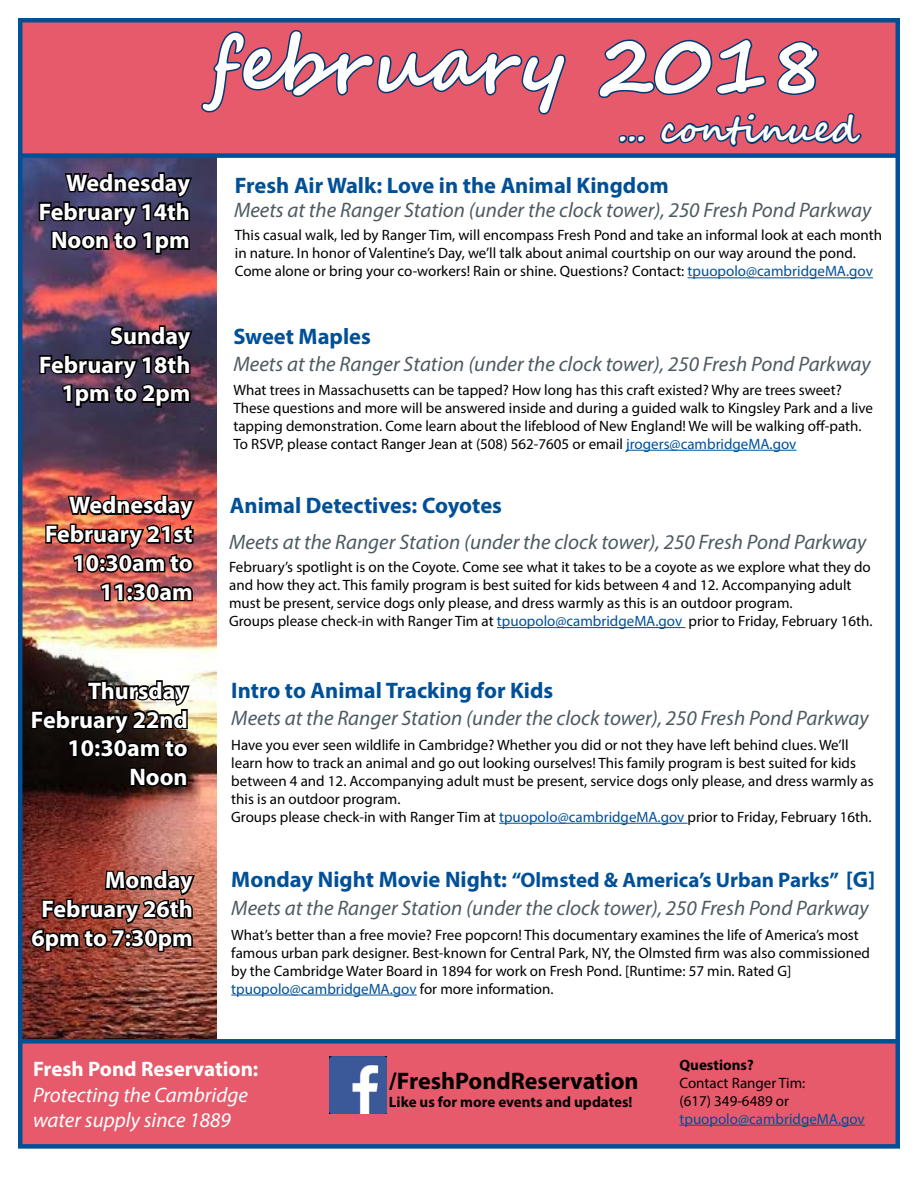
<style>
.page{position:relative;width:918px;height:1188px;background:#fff}
.page>*{position:absolute;margin:0;border:0;box-sizing:border-box;transform-origin:0 0}
.t1{font:700 78px "Segoe Script";color:#fff}
.t2{font:700 36px "Segoe Script";color:#fff}
.t3{font:700 24px/28.8px "Myriad Pro";color:#fff;text-align:right}
.t4{font:700 24px "Myriad Pro";color:#000}
.t5{font:700 22.5px "Myriad Pro";color:#005098}
.t6{font:italic 21px "Myriad Pro";color:#4d5a60}
.t7{font:700 21px "Myriad Pro";color:#005098}
.t8{font:italic 21px/25.2px "Myriad Pro";color:#fff}
.t9{font:700 21px "Myriad Pro";color:#fff}
.t10{font:15px/18px "Myriad Pro";color:#000}
.t11{font:700 15px "Myriad Pro";color:#000}
.t12{font:15px "Myriad Pro";color:#005098}
.s1{color:#005098}
.s2{font-size:22.5px}
</style>
<div class="page">
<img style="left:22px;top:158px;width:195px;height:881px">
<div style="left:18px;top:18px;width:882px;height:135px;background:#e75a6b"></div>
<div style="left:18px;top:1044px;width:882px;height:104px;background:#e75a6b"></div>
<hr style="left:688px;top:277px;width:185px;height:1px;background:#005098">
<div style="left:18px;top:153px;width:882px;height:5px;background:#005098"></div>
<hr style="left:626px;top:450px;width:170px;height:1px;background:#005098">
<div style="left:18px;top:1039px;width:882px;height:5px;background:#005098"></div>
<hr style="left:680px;top:1125px;width:185px;height:1px;background:#005098">
<hr style="left:497px;top:627px;width:188px;height:1px;background:#005098">
<hr style="left:499px;top:823px;width:189px;height:1px;background:#005098">
<hr style="left:231px;top:995px;width:186px;height:1px;background:#005098">
<img style="left:29px;top:22px;width:539px;height:973px">
<svg style="left:589px;top:38px;width:275px;height:120px"></svg>
<img style="left:329px;top:1056px;width:58px;height:58px">
<hr style="left:18px;top:18px;width:878px;height:4px;background:#005098">
<div style="left:18px;top:1144px;width:882px;height:5px;background:#005098"></div>
<hr style="left:18px;top:18px;width:4px;height:1130px;background:#005098">
<hr style="left:896px;top:18px;width:4px;height:1130px;background:#005098">
<h3 class="t3" style="left:39px;top:168px;width:153px">Wednesday<br>February 14th<br>Noon to 1pm</h3>
<h1 class="t1" style="left:206px;top:2px;width:621px">february 2018</h1>
<h2 class="t2" style="left:619px;top:100px;width:240px">... continued</h2>
<h3 class="t5" style="left:235px;top:171px;width:435px">Fresh Air Walk: Love in the Animal Kingdom</h3>
<p class="t10" style="left:235px;top:226px;width:649px">This casual walk, led by Ranger Tim, will encompass Fresh Pond and take an informal look at each month in nature. In honor of Valentine’s Day, we’ll talk about animal courtship on our way around the pond.<br>Come alone or bring your co-workers! Rain or shine. Questions? Contact: <span class="s1">tpuopolo@cambridgeMA.gov</span></p>
<h3 class="t6" style="left:234px;top:197px;width:639px">Meets at the Ranger Station (under the clock tower), 250 Fresh Pond Parkway</h3>
<h3 class="t3" style="left:39px;top:321px;width:153px">Sunday<br>February 18th<br>1pm to 2pm</h3>
<h3 class="t5" style="left:233px;top:322px;width:139px">Sweet Maples</h3>
<h3 class="t6" style="left:233px;top:351px;width:639px">Meets at the Ranger Station (under the clock tower), 250 Fresh Pond Parkway</h3>
<p class="t10" style="left:233px;top:380px;width:641px">What trees in Massachusetts can be tapped? How long has this craft existed? Why are trees sweet?<br>These questions and more will be answered inside and during a guided walk to Kingsley Park and a live tapping demonstration. Come learn about the lifeblood of New England! We will be walking off-path.<br>To RSVP, please contact Ranger Jean at (508) 562-7605 or email <span class="s1">jrogers@cambridgeMA.gov</span></p>
<h3 class="t3" style="left:45px;top:490px;width:149px">Wednesday<br>February 21st<br>10:30am to<br>11:30am</h3>
<h3 class="t5" style="left:230px;top:490px;width:274px">Animal Detectives: Coyotes</h3>
<h3 class="t6" style="left:229px;top:528px;width:639px">Meets at the Ranger Station (under the clock tower), 250 Fresh Pond Parkway</h3>
<p class="t10" style="left:229px;top:558px;width:645px">February’s spotlight is on the Coyote. Come see what it takes to be a coyote as we explore what they do and how they act. This family program is best suited for kids between 4 and 12. Accompanying adult must be present, service dogs only please, and dress warmly as this is an outdoor program.<br>Groups please check-in with Ranger Tim at <span class="s1">tpuopolo@cambridgeMA.gov</span> prior to Friday, February 16th.</p>
<h3 class="t3" style="left:31px;top:675px;width:158px">Thursday<br>February 22nd<br>10:30am to<br>Noon</h3>
<h3 class="t5" style="left:231px;top:675px;width:324px">Intro to Animal Tracking for Kids</h3>
<h3 class="t6" style="left:231px;top:705px;width:639px">Meets at the Ranger Station (under the clock tower), 250 Fresh Pond Parkway</h3>
<p class="t10" style="left:231px;top:735px;width:644px">Have you ever seen wildlife in Cambridge? Whether you did or not they have left behind clues. We’ll learn how to track an animal and go out looking ourselves! This family program is best suited for kids between 4 and 12. Accompanying adult must be present, service dogs only please, and dress warmly as this is an outdoor program.<br>Groups please check-in with Ranger Tim at <span class="s1">tpuopolo@cambridgeMA.gov</span> prior to Friday, February 16th.</p>
<h3 class="t3" style="left:32px;top:865px;width:163px">Monday<br>February 26th<br>6pm to 7:30pm</h3>
<h3 class="t7" style="left:231px;top:867px;width:645px"><span class="s2">Monday Night Movie Night:</span> “Olmsted &amp; America’s Urban Parks” <span class="s2">[G]</span></h3>
<p class="t10" style="left:231px;top:925px;width:640px">What’s better than a free movie? Free popcorn! This documentary examines the life of America’s most famous urban park designer. Best-known for Central Park, NY, the Olmsted firm was also commissioned by the Cambridge Water Board in 1894 for work on Fresh Pond. [Runtime: 57 min. Rated G] <span class="s1">tpuopolo@cambridgeMA.gov</span> for more information.</p>
<h3 class="t6" style="left:231px;top:895px;width:639px">Meets at the Ranger Station (under the clock tower), 250 Fresh Pond Parkway</h3>
<h3 class="t9" style="left:33px;top:1056px;width:227px">Fresh Pond Reservation:</h3>
<h3 class="t8" style="left:33px;top:1082px;width:216px">Protecting the Cambridge water supply since 1889</h3>
<h3 class="t4" style="left:389px;top:1066px;width:251px">/FreshPondReservation</h3>
<p class="t11" style="left:389px;top:1093px;width:245px">Like us for more events and updates!</p>
<p class="t11" style="left:680px;top:1055px;width:76px">Questions?</p>
<p class="t10" style="left:680px;top:1073px;width:127px">Contact Ranger Tim: (617) 349-6489 or</p>
<p class="t12" style="left:680px;top:1109px;width:187px">tpuopolo@cambridgeMA.gov</p>
</div>
